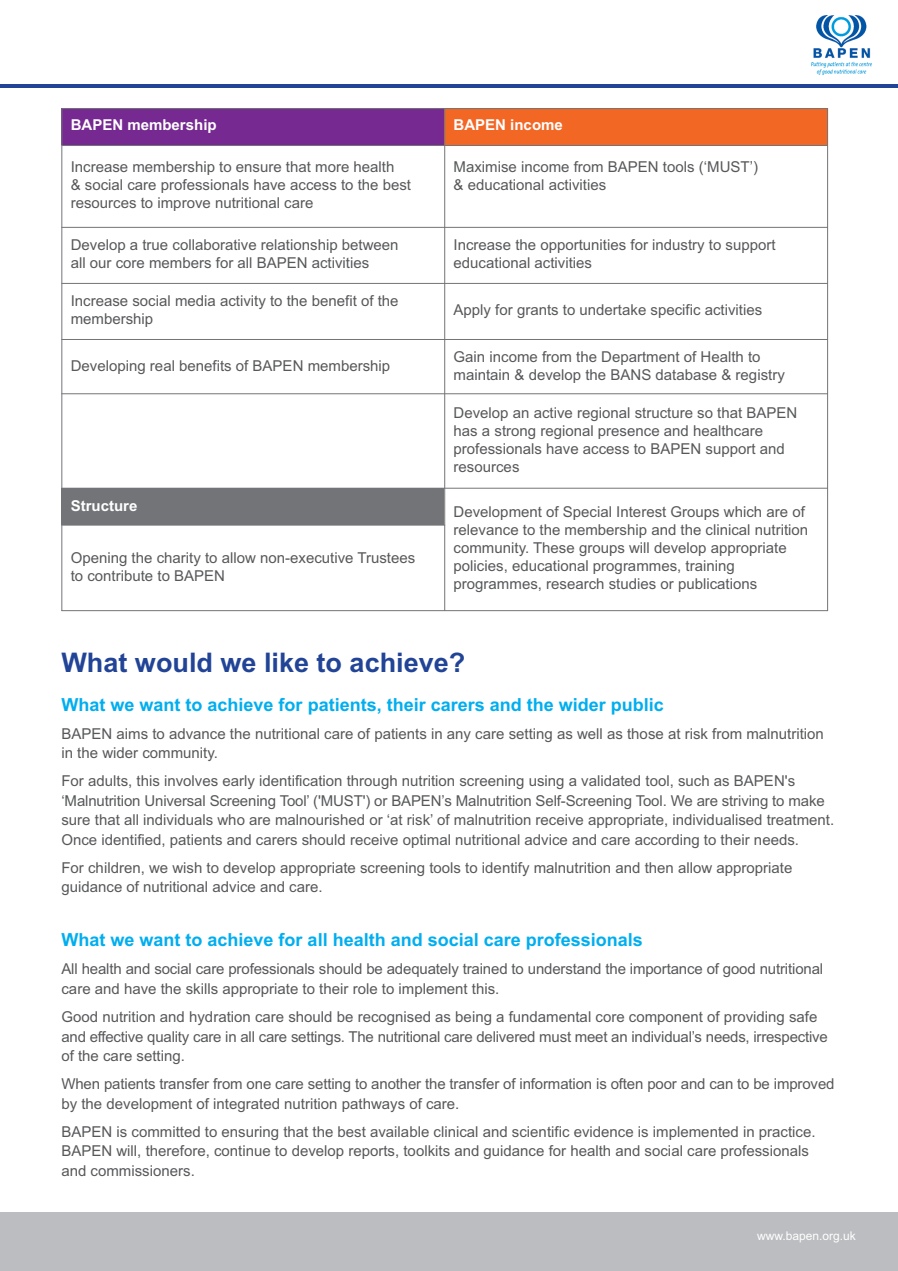
<style>
.page{position:relative;width:898px;height:1271px;background:#fff}
.page>*{position:absolute;margin:0;border:0;box-sizing:border-box;transform-origin:0 0}
.t1{font:700 27px "Arial";color:#224497}
.t2{font:700 18px "Arial";color:#00aeef}
.t3{font:15px/18px "Arial";color:#57585a}
.t4{font:700 15px "Arial";color:#fff}
.t5{font:12px "Arial";color:#fff}
</style>
<div class="page">
<div style="left:0;top:1212px;width:897px;height:58px;background:#bcbdc0"></div>
<hr style="left:0;top:84px;width:897px;height:3px;background:#224497">
<img style="left:811px;top:16px;width:59px;height:59px">
<div style="left:61px;top:108px;width:383px;height:37px;background:#762a91"></div>
<div style="left:444px;top:108px;width:383px;height:37px;background:#f36725"></div>
<div style="left:61px;top:488px;width:383px;height:37px;background:#727477"></div>
<hr style="left:61px;top:108px;width:1px;height:503px;background:#727477">
<hr style="left:444px;top:108px;width:1px;height:503px;background:#727477">
<hr style="left:827px;top:108px;width:1px;height:503px;background:#727477">
<hr style="left:61px;top:108px;width:766px;height:1px;background:#727477">
<hr style="left:61px;top:145px;width:766px;height:1px;background:#727477">
<hr style="left:61px;top:227px;width:766px;height:1px;background:#727477">
<hr style="left:61px;top:283px;width:766px;height:1px;background:#727477">
<hr style="left:61px;top:339px;width:766px;height:1px;background:#727477">
<hr style="left:61px;top:393px;width:766px;height:1px;background:#727477">
<hr style="left:61px;top:488px;width:766px;height:1px;background:#727477">
<hr style="left:61px;top:610px;width:766px;height:1px;background:#727477">
<p class="t4" style="left:71px;top:116px;width:147px">BAPEN membership</p>
<p class="t4" style="left:453px;top:116px;width:111px">BAPEN income</p>
<p class="t3" style="left:71px;top:158px;width:342px">Increase membership to ensure that more health<br>&amp; social care professionals have access to the best resources to improve nutritional care</p>
<p class="t3" style="left:453px;top:158px;width:306px">Maximise income from BAPEN tools (‘MUST’) &amp; educational activities</p>
<p class="t3" style="left:71px;top:236px;width:329px">Develop a true collaborative relationship between all our core members for all BAPEN activities</p>
<p class="t3" style="left:453px;top:236px;width:323px">Increase the opportunities for industry to support educational activities</p>
<p class="t3" style="left:71px;top:292px;width:329px">Increase social media activity to the benefit of the membership</p>
<p class="t3" style="left:453px;top:301px;width:310px">Apply for grants to undertake specific activities</p>
<p class="t3" style="left:71px;top:356px;width:321px">Developing real benefits of BAPEN membership</p>
<p class="t3" style="left:453px;top:347px;width:333px">Gain income from the Department of Health to maintain &amp; develop the BANS database &amp; registry</p>
<p class="t3" style="left:453px;top:403px;width:345px">Develop an active regional structure so that BAPEN has a strong regional presence and healthcare professionals have access to BAPEN support and resources</p>
<p class="t4" style="left:71px;top:496px;width:68px">Structure</p>
<p class="t3" style="left:453px;top:503px;width:356px">Development of Special Interest Groups which are of relevance to the membership and the clinical nutrition community. These groups will develop appropriate policies, educational programmes, training programmes, research studies or publications</p>
<p class="t3" style="left:71px;top:548px;width:346px">Opening the charity to allow non-executive Trustees to contribute to BAPEN</p>
<h1 class="t1" style="left:61px;top:646px;width:405px">What would we like to achieve?</h1>
<p class="t2" style="left:61px;top:693px;width:604px">What we want to achieve for patients, their carers and the wider public</p>
<p class="t3" style="left:61px;top:723px;width:764px;line-height:19.5px">BAPEN aims to advance the nutritional care of patients in any care setting as well as those at risk from malnutrition in the wider community.</p>
<p class="t3" style="left:61px;top:771px;width:774px;line-height:19.5px">For adults, this involves early identification through nutrition screening using a validated tool, such as BAPEN's ‘Malnutrition Universal Screening Tool’ ('MUST') or BAPEN’s Malnutrition Self-Screening Tool. We are striving to make sure that all individuals who are malnourished or ‘at risk’ of malnutrition receive appropriate, individualised treatment.<br>Once identified, patients and carers should receive optimal nutritional advice and care according to their needs.</p>
<p class="t3" style="left:61px;top:857px;width:732px;line-height:19.5px">For children, we wish to develop appropriate screening tools to identify malnutrition and then allow appropriate guidance of nutritional advice and care.</p>
<p class="t2" style="left:61px;top:929px;width:583px">What we want to achieve for all health and social care professionals</p>
<p class="t3" style="left:61px;top:959px;width:763px;line-height:19.5px">All health and social care professionals should be adequately trained to understand the importance of good nutritional care and have the skills appropriate to their role to implement this.</p>
<p class="t3" style="left:61px;top:1006px;width:767px;line-height:19.5px">Good nutrition and hydration care should be recognised as being a fundamental core component of providing safe and effective quality care in all care settings. The nutritional care delivered must meet an individual’s needs, irrespective of the care setting.</p>
<p class="t3" style="left:61px;top:1073px;width:774px;line-height:19.5px">When patients transfer from one care setting to another the transfer of information is often poor and can to be improved by the development of integrated nutrition pathways of care.</p>
<p class="t3" style="left:61px;top:1121px;width:755px;line-height:19.5px">BAPEN is committed to ensuring that the best available clinical and scientific evidence is implemented in practice.<br>BAPEN will, therefore, continue to develop reports, toolkits and guidance for health and social care professionals and commissioners.</p>
<p class="t5" style="left:757px;top:1228px;width:100px">www.bapen.org.uk</p>
</div>
